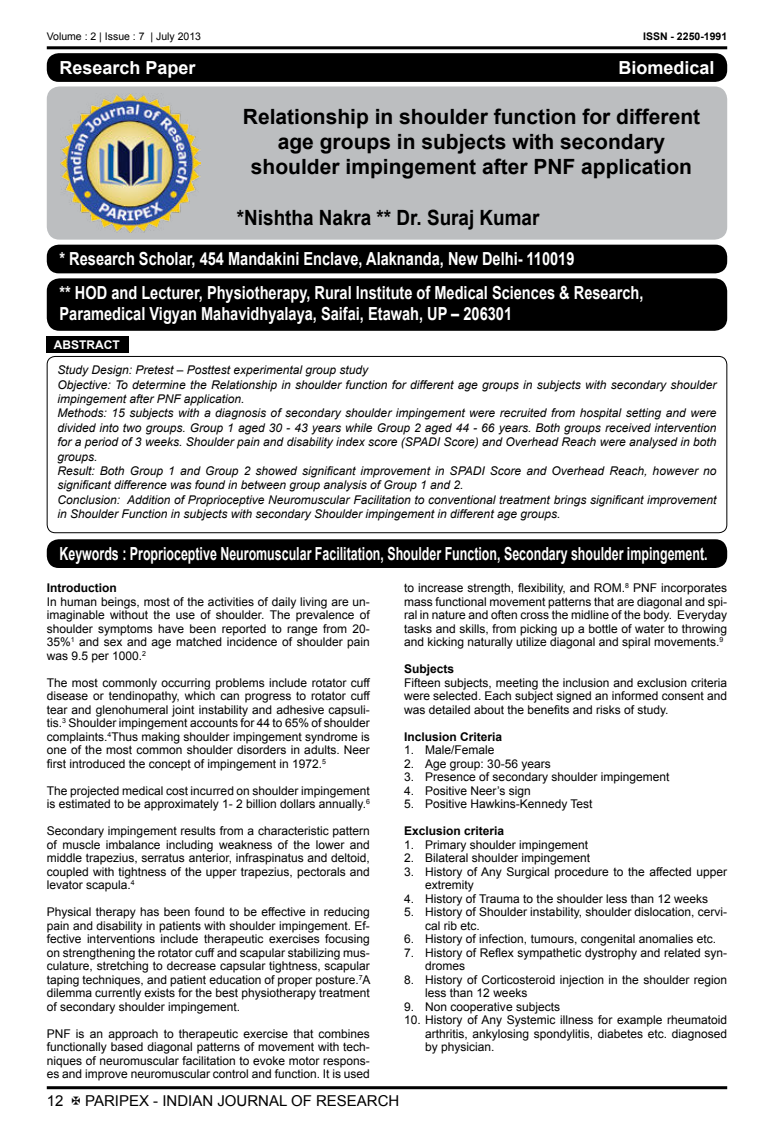
<style>
.page{position:relative;width:774px;height:1136px;background:#fff}
.page>*{position:absolute;margin:0;border:0;box-sizing:border-box;transform-origin:0 0}
.t1{font:700 21px/25.2px "Arial";color:#000;text-align:center}
.t2{font:700 21px "Arial";color:#000;scale:.9 1}
.t3{font:700 18px/33.8px "Arial";color:#fff;scale:.81 1}
.t4{font:700 18px "Arial";color:#fff;scale:.69 1}
.t5{font:700 18px "Arial";color:#fff}
.t6{font:15px "Arial";color:#000}
.t7{font:12px/13.5px "Arial";color:#000;text-align:justify}
.t8{font:italic 12px/14.4px "Arial";color:#000}
.t9{font:700 12px "Arial";color:#000}
.t10{font:700 12px "Arial";color:#fff}
.t11{font:10.5px "Arial";color:#000}
.t12{font:700 10.5px "Arial";color:#000}
</style>
<div class="page">
<hr style="left:47px;top:46px;width:680px;height:3px;background:#000">
<hr style="left:47px;top:1086px;width:680px;height:3px;background:#000">
<div style="left:47px;top:356px;width:680px;height:177px;border:1px solid #000;border-radius:8px"></div>
<div style="left:47px;top:336px;width:82px;height:16px;background:#000"></div>
<div style="left:47px;top:86px;width:680px;height:153px;background:#bcbec0;border-radius:13px"></div>
<div style="left:47px;top:53px;width:680px;height:29px;background:#000;border-radius:12px"></div>
<img style="left:61px;top:93px;width:139px;height:140px">
<div style="left:47px;top:244px;width:680px;height:29px;background:#000;border-radius:12px"></div>
<div style="left:47px;top:278px;width:680px;height:53px;background:#000;border-radius:13px"></div>
<div style="left:47px;top:539px;width:680px;height:29px;background:#000;border-radius:12px"></div>
<p class="t11" style="left:47px;top:33px;width:156px">Volume : 2 | Issue : 7 | July 2013</p>
<p class="t12" style="left:643px;top:33px;width:86px">ISSN - 2250-1991</p>
<h2 class="t5" style="left:60px;top:61px;width:138px">Research Paper</h2>
<h2 class="t5" style="left:618px;top:61px;width:98px">Biomedical</h2>
<h1 class="t1" style="left:243px;top:106px;width:459px">Relationship in shoulder function for different age groups in subjects with secondary shoulder impingement after PNF application</h1>
<h1 class="t2" style="left:237px;top:209px;width:338px">*Nishtha Nakra ** Dr. Suraj Kumar</h1>
<h2 class="t3" style="left:60px;top:243px;width:722px">* Research Scholar, 454 Mandakini Enclave, Alaknanda, New Delhi- 110019<br>** HOD and Lecturer, Physiotherapy, Rural Institute of Medical Sciences &amp; Research,</h2>
<h2 class="t3" style="left:60px;top:299px;width:560px">Paramedical Vigyan Mahavidhyalaya, Saifai, Etawah, UP – 206301</h2>
<p class="t10" style="left:54px;top:340px;width:67px">ABSTRACT</p>
<p class="t8" style="left:57px;top:364px;width:661px">Study Design: Pretest – Posttest experimental group study<br>Objective: To determine the Relationship in shoulder function for different age groups in subjects with secondary shoulder impingement after PNF application.<br>Methods: 15 subjects with a diagnosis of secondary shoulder impingement were recruited from hospital setting and were divided into two groups. Group 1 aged 30 - 43 years while Group 2 aged 44 - 66 years. Both groups received intervention for a period of 3 weeks. Shoulder pain and disability index score (SPADI Score) and Overhead Reach were analysed in both groups.<br>Result: Both Group 1 and Group 2 showed significant improvement in SPADI Score and Overhead Reach, however no significant difference was found in between group analysis of Group 1 and 2.<br>Conclusion: Addition of Proprioceptive Neuromuscular Facilitation to conventional treatment brings significant improvement in Shoulder Function in subjects with secondary Shoulder impingement in different age groups.</p>
<h2 class="t4" style="left:60px;top:546px;width:941px">Keywords : Proprioceptive Neuromuscular Facilitation, Shoulder Function, Secondary shoulder impingement.</h2>
<p class="t9" style="left:47px;top:583px;width:71px">Introduction</p>
<p class="t7" style="left:47px;top:595px;width:325px">In human beings, most of the activities of daily living are un&shy;imaginable without the use of shoulder. The prevalence of shoulder symptoms have been reported to range from 20- 35%<sup>1</sup> and sex and age matched incidence of shoulder pain was 9.5 per 1000.<sup>2</sup></p>
<p class="t7" style="left:47px;top:676px;width:325px">The most commonly occurring problems include rotator cuff disease or tendinopathy, which can progress to rotator cuff tear and glenohumeral joint instability and adhesive capsuli&shy;tis.<sup>3</sup> Shoulder impingement accounts for 44 to 65% of shoulder complaints.<sup>4</sup>Thus making shoulder impingement syndrome is one of the most common shoulder disorders in adults. Neer first introduced the concept of impingement in 1972.<sup>5</sup></p>
<p class="t7" style="left:47px;top:784px;width:325px">The projected medical cost incurred on shoulder impingement is estimated to be approximately 1- 2 billion dollars annually.<sup>6</sup></p>
<p class="t7" style="left:47px;top:825px;width:325px">Secondary impingement results from a characteristic pattern of muscle imbalance including weakness of the lower and middle trapezius, serratus anterior, infraspinatus and deltoid, coupled with tightness of the upper trapezius, pectorals and levator scapula.<sup>4</sup></p>
<p class="t7" style="left:47px;top:906px;width:325px">Physical therapy has been found to be effective in reducing pain and disability in patients with shoulder impingement. Ef&shy;fective interventions include therapeutic exercises focusing on strengthening the rotator cuff and scapular stabilizing mus&shy;culature, stretching to decrease capsular tightness, scapular taping techniques, and patient education of proper posture.<sup>7</sup>A dilemma currently exists for the best physiotherapy treatment of secondary shoulder impingement.</p>
<p class="t7" style="left:47px;top:1027px;width:325px">PNF is an approach to therapeutic exercise that combines functionally based diagonal patterns of movement with tech&shy;niques of neuromuscular facilitation to evoke motor respons&shy;es and improve neuromuscular control and function. It is used</p>
<p class="t7" style="left:404px;top:581px;width:325px">to increase strength, flexibility, and ROM.<sup>8</sup> PNF incorporates mass functional movement patterns that are diagonal and spi&shy;ral in nature and often cross the midline of the body. Everyday tasks and skills, from picking up a bottle of water to throwing and kicking naturally utilize diagonal and spiral movements.<sup>9</sup></p>
<p class="t9" style="left:404px;top:664px;width:52px">Subjects</p>
<p class="t7" style="left:404px;top:676px;width:325px">Fifteen subjects, meeting the inclusion and exclusion criteria were selected. Each subject signed an informed consent and was detailed about the benefits and risks of study.</p>
<p class="t9" style="left:404px;top:732px;width:100px">Inclusion Criteria</p>
<p class="t7" style="left:404px;top:743px;width:92px">1. Male/Female</p>
<p class="t7" style="left:404px;top:757px;width:148px">2. Age group: 30-56 years</p>
<p class="t7" style="left:404px;top:771px;width:267px">3. Presence of secondary shoulder impingement</p>
<p class="t7" style="left:404px;top:784px;width:128px">4. Positive Neer’s sign</p>
<p class="t7" style="left:404px;top:798px;width:190px">5. Positive Hawkins-Kennedy Test</p>
<p class="t9" style="left:404px;top:826px;width:102px">Exclusion criteria</p>
<p class="t7" style="left:404px;top:838px;width:185px">1. Primary shoulder impingement</p>
<p class="t7" style="left:404px;top:852px;width:188px">2. Bilateral shoulder impingement</p>
<p class="t7" style="left:425px;top:865px;width:303px;text-indent:-21px">3. History of Any Surgical procedure to the affected upper extremity</p>
<p class="t7" style="left:404px;top:892px;width:306px">4. History of Trauma to the shoulder less than 12 weeks</p>
<p class="t7" style="left:425px;top:906px;width:303px;text-indent:-21px">5. History of Shoulder instability, shoulder dislocation, cervi&shy;cal rib etc.</p>
<p class="t7" style="left:404px;top:933px;width:314px">6. History of infection, tumours, congenital anomalies etc.</p>
<p class="t7" style="left:425px;top:945px;width:303px;text-indent:-21px">7. History of Reflex sympathetic dystrophy and related syn&shy;dromes</p>
<p class="t7" style="left:425px;top:973px;width:303px;text-indent:-21px">8. History of Corticosteroid injection in the shoulder region less than 12 weeks</p>
<p class="t7" style="left:404px;top:1000px;width:157px">9. Non cooperative subjects</p>
<p class="t7" style="left:425px;top:1014px;width:303px;text-indent:-21px">10. History of Any Systemic illness for example rheumatoid arthritis, ankylosing spondylitis, diabetes etc. diagnosed by physician.</p>
<p class="t6" style="left:47px;top:1094px;width:18px">12</p>
<p class="t6" style="left:85px;top:1094px;width:316px">PARIPEX - INDIAN JOURNAL OF RESEARCH</p>
</div>
